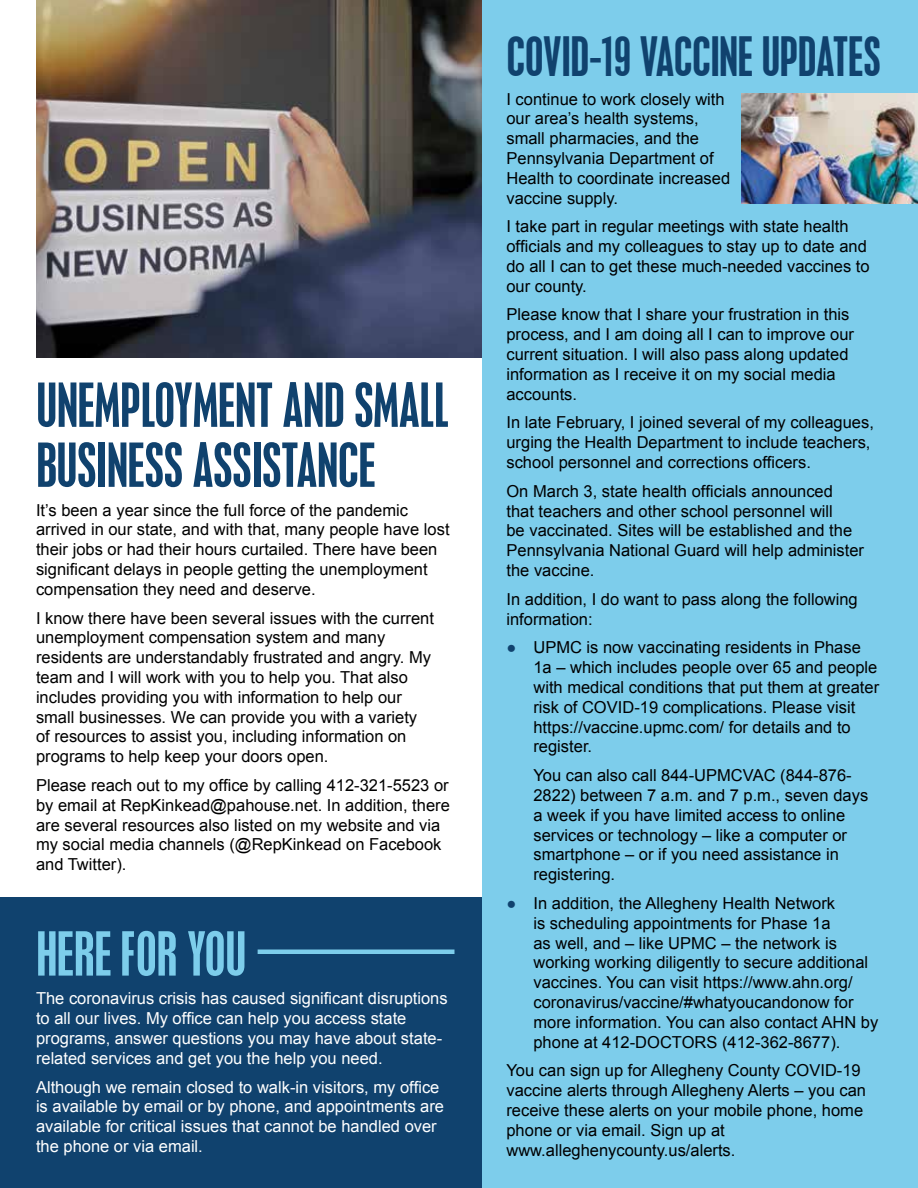
<style>
.page{position:relative;width:918px;height:1188px;background:#fff}
.page>*{position:absolute;margin:0;border:0;box-sizing:border-box;transform-origin:0 0}
.t1{font:condensed 54px/60px "Placard";color:#10426e}
.t2{font:condensed 54px "Placard";color:#7dcdeb}
.t3{font:condensed 48px "Placard";letter-spacing:-.005em;color:#10426e}
.t4{font:16.5px/19.8px "Arial";color:#000001}
.t5{font:16.5px/19.8px "Arial";color:#fff}
.s1{color:#10426e}
</style>
<div class="page">
<img style="left:36px;top:0;width:446px;height:358px">
<div style="left:0;top:898px;width:515px;height:290px;background:#10426e"></div>
<hr style="left:0;top:272px;width:1px;height:110px;background:#7dcdeb">
<img style="left:0;top:272px;width:1px;height:29px">
<div style="left:482px;top:0;width:436px;height:1188px;background:#7dcdeb"></div>
<img style="left:742px;top:94px;width:176px;height:110px">
<hr style="left:258px;top:950px;width:196px;height:4px;background:#7dcdeb">
<h1 class="t1" style="left:36px;top:375px;width:414px">UNEMPLOYMENT AND SMALL<br>BUSINESS ASSISTANCE</h1>
<p class="t4" style="left:36px;top:500px;width:415px">It’s been a year since the full force of the pandemic arrived in our state, and with that, many people have lost their jobs or had their hours curtailed. There have been significant delays in people getting the unemployment compensation they need and deserve.</p>
<p class="t4" style="left:36px;top:608px;width:400px">I know there have been several issues with the current unemployment compensation system and many residents are understandably frustrated and angry. My team and I will work with you to help you. That also includes providing you with information to help our small businesses. We can provide you with a variety of resources to assist you, including information on programs to help keep your doors open.</p>
<p class="t4" style="left:36px;top:775px;width:415px">Please reach out to my office by calling 412-321-5523 or by email at RepKinkead@pahouse.net. In addition, there are several resources also listed on my website and via my social media channels (@RepKinkead on Facebook and Twitter).</p>
<h1 class="t2" style="left:36px;top:921px;width:211px">HERE FOR YOU</h1>
<p class="t5" style="left:36px;top:989px;width:413px">The coronavirus crisis has caused significant disruptions to all our lives. My office can help you access state programs, answer questions you may have about state&shy;related services and get you the help you need.</p>
<p class="t5" style="left:36px;top:1077px;width:410px">Although we remain closed to walk-in visitors, my office is available by email or by phone, and appointments are available for critical issues that cannot be handled over the phone or via email.</p>
<h2 class="t3" style="left:506px;top:27px;width:375px">COVID-19 VACCINE UPDATES</h2>
<p class="t4" style="left:506px;top:89px;width:225px">I continue to work closely with our area’s health systems, small pharmacies, and the<br>Pennsylvania Department of<br>Health to coordinate increased vaccine supply.</p>
<p class="t4" style="left:506px;top:216px;width:365px">I take part in regular meetings with state health officials and my colleagues to stay up to date and do all I can to get these much-needed vaccines to our county.</p>
<p class="t4" style="left:506px;top:305px;width:349px">Please know that I share your frustration in this process, and I am doing all I can to improve our current situation. I will also pass along updated information as I receive it on my social media accounts.</p>
<p class="t4" style="left:506px;top:413px;width:369px">In late February, I joined several of my colleagues, urging the Health Department to include teachers, school personnel and corrections officers.</p>
<p class="t4" style="left:506px;top:481px;width:359px">On March 3, state health officials announced that teachers and other school personnel will<br>be vaccinated. Sites will be established and the Pennsylvania National Guard will help administer the vaccine.</p>
<p class="t4" style="left:506px;top:589px;width:353px">In addition, I do want to pass along the following information:</p>
<p class="t4" style="left:533px;top:638px;width:347px;text-indent:-27px"><span class="s1">●</span> UPMC is now vaccinating residents in Phase 1a – which includes people over 65 and people with medical conditions that put them at greater risk of COVID-19 complications. Please visit https://vaccine.upmc.com/ for details and to register.</p>
<p class="t4" style="left:533px;top:765px;width:336px;text-indent:-27px"><span class="s1">●</span> You can also call 844-UPMCVAC (844-876- 2822) between 7 a.m. and 7 p.m., seven days a week if you have limited access to online services or technology – like a computer or smartphone – or if you need assistance in registering.</p>
<p class="t4" style="left:533px;top:893px;width:346px;text-indent:-27px"><span class="s1">●</span> In addition, the Allegheny Health Network<br>is scheduling appointments for Phase 1a<br>as well, and – like UPMC – the network is working working diligently to secure additional vaccines. You can visit https://www.ahn.org/ coronavirus/vaccine/#whatyoucandonow for more information. You can also contact AHN by phone at 412-DOCTORS (412-362-8677).</p>
<p class="t4" style="left:506px;top:1061px;width:361px">You can sign up for Allegheny County COVID-19 vaccine alerts through Allegheny Alerts – you can receive these alerts on your mobile phone, home phone or via email. Sign up at www.alleghenycounty.us/alerts.</p>
</div>
